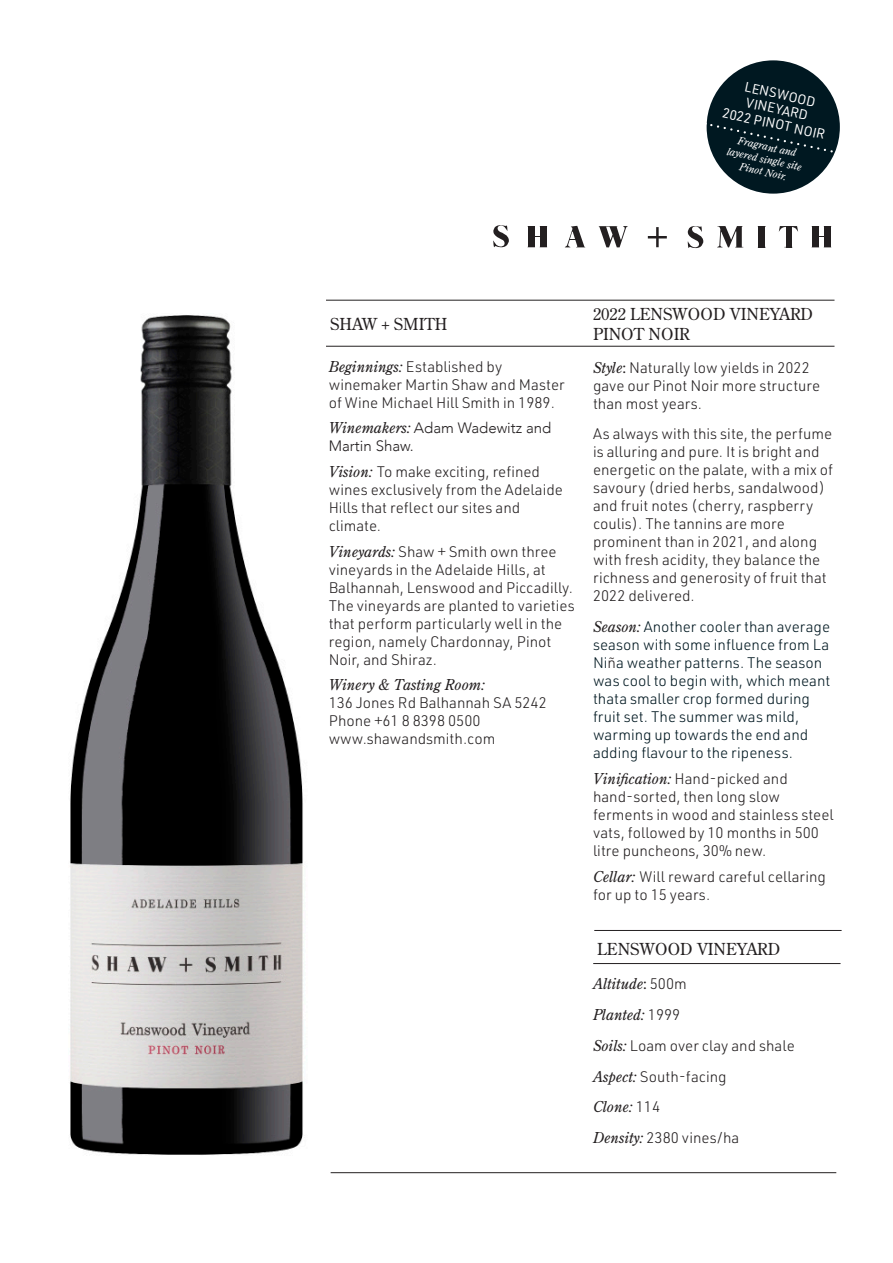
<style>
.page{position:relative;width:893px;height:1263px;background:#fff}
.page>*{position:absolute;margin:0;border:0;box-sizing:border-box;transform-origin:0 0}
.t1{font:16.5px/19.8px "Century Old Style Std";color:#231f20}
.t2{font:300 15px/18px "URWDIN";color:#231f20}
.t3{font:300 15px/18px "URWDIN";color:#001821}
.t4{font:300 15px/18px "Avenir";color:#231f20}
.t5{font:italic 15px "Century Old Style Std";color:#231f20}
.t6{font:13.5px/15px "URWDIN";color:#fff;text-align:center}
.t7{font:italic 10.5px "Century Old Style Std";color:#fff}
.s1{font-family:"Century Old Style Std";font-weight:400;font-style:italic}
.s2{font-family:"Century Old Style Std";font-weight:400}
.s3{font-family:"Century Old Style Std";font-weight:400;font-style:italic;color:#231f20}
.s4{color:#231f20}
.s5{font-style:normal}
.s6{font-family:"URWDIN";font-weight:300;font-style:normal}
</style>
<div class="page">
<svg style="left:779px;top:226px;width:19px;height:6px"></svg>
<svg style="left:812px;top:226px;width:19px;height:1px"></svg>
<div style="left:785px;top:226px;width:6px;height:21px;background:#231f20"></div>
<div style="left:528px;top:226px;width:6px;height:21px;background:#231f20"></div>
<div style="left:540px;top:226px;width:6px;height:21px;background:#231f20"></div>
<svg style="left:527px;top:247px;width:20px;height:1px"></svg>
<svg style="left:565px;top:226px;width:20px;height:21px"></svg>
<svg style="left:599px;top:226px;width:29px;height:21px"></svg>
<svg style="left:493px;top:225px;width:16px;height:22px"></svg>
<svg style="left:688px;top:226px;width:16px;height:22px"></svg>
<svg style="left:717px;top:226px;width:26px;height:22px"></svg>
<div style="left:759px;top:226px;width:6px;height:21px;background:#231f20"></div>
<div style="left:812px;top:227px;width:6px;height:20px;background:#231f20"></div>
<div style="left:824px;top:227px;width:6px;height:20px;background:#231f20"></div>
<svg style="left:812px;top:247px;width:19px;height:1px"></svg>
<svg style="left:648px;top:227px;width:19px;height:20px"></svg>
<hr style="left:331px;top:1172px;width:505px;height:1px;background:#231f20">
<hr style="left:326px;top:346px;width:508px;height:1px;background:#231f20">
<hr style="left:326px;top:300px;width:508px;height:1px;background:#231f20">
<img style="left:70px;top:315px;width:233px;height:840px">
<div style="left:707px;top:60px;width:133px;height:134px;background:#001821;border-radius:50%"></div>
<svg style="left:706px;top:122px;width:134px;height:34px"></svg>
<hr style="left:593px;top:963px;width:247px;height:1px;background:#231f20">
<hr style="left:594px;top:930px;width:248px;height:1px;background:#231f20">
<p class="t6" style="left:747px;top:79px;width:74px;rotate:12deg">LENSWOOD<br>VINEYARD</p>
<p class="t6" style="left:724px;top:105px;width:106px;rotate:12deg">2022 PINOT NOIR</p>
<p class="t7" style="left:739px;top:134px;width:61px;rotate:12deg">Fragrant and</p>
<p class="t7" style="left:728px;top:145px;width:78px;rotate:12deg">layered single site</p>
<p class="t7" style="left:741px;top:160px;width:50px;rotate:12deg">Pinot Noir.</p>
<p class="t1" style="left:330px;top:313px;width:119px">SHAW + SMITH</p>
<p class="t2" style="left:329px;top:357px;width:237px"><span class="s1">Beginnings:</span> Established by winemaker Martin Shaw and Master of Wine Michael Hill Smith in 1989.</p>
<p class="t4" style="left:329px;top:419px;width:224px"><span class="s1">Winemakers:</span> Adam Wadewitz and<br>Martin Shaw.</p>
<p class="t2" style="left:329px;top:462px;width:236px"><span class="s1">Vision:</span> To make exciting, refined wines exclusively from the Adelaide<br>Hills that reflect our sites and climate.</p>
<p class="t2" style="left:329px;top:542px;width:248px"><span class="s1">Vineyards:</span> Shaw + Smith own three vineyards in the Adelaide Hills, at Balhannah, Lenswood and Piccadilly.<br>The vineyards are planted to varieties that perform particularly well in the region, namely Chardonnay, Pinot Noir, and Shiraz.</p>
<p class="t2" style="left:329px;top:675px;width:220px"><span class="s1">Winery &amp; Tasting Room:<br></span>136 Jones Rd Balhannah SA 5242<br>Phone +61 8 8398 0500 www.shawandsmith.com</p>
<p class="t1" style="left:593px;top:304px;width:222px">2022 LENSWOOD VINEYARD<br>PINOT NOIR</p>
<p class="t2" style="left:593px;top:358px;width:229px"><span class="s1">Style</span><span class="s2">:</span> Naturally low yields in 2022 gave our Pinot Noir more structure than most years.</p>
<p class="t2" style="left:593px;top:425px;width:242px">As always with this site, the perfume is alluring and pure. It is bright and energetic on the palate, with a mix of savoury (dried herbs, sandalwood) and fruit notes (cherry, raspberry coulis). The tannins are more prominent than in 2021, and along with fresh acidity, they balance the richness and generosity of fruit that 2022 delivered.</p>
<p class="t3" style="left:593px;top:617px;width:239px"><span class="s3">Season:</span> Another cooler than average season with some influence from La Ni<span class="s4">ñ</span>a weather patterns. The season was cool to begin with, which meant thata smaller crop formed during fruit set. The summer was mild, warming up towards the end and adding flavour to the ripeness.</p>
<p class="t2" style="left:593px;top:769px;width:242px"><span class="s1">Vinification:</span> Hand-picked and hand-sorted, then long slow ferments in wood and stainless steel vats, followed by 10 months in 500 litre puncheons, 30% new.</p>
<p class="t2" style="left:593px;top:867px;width:234px"><span class="s1">Cellar:</span> Will reward careful cellaring for up to 15 years.</p>
<p class="t1" style="left:597px;top:939px;width:184px">LENSWOOD VINEYARD</p>
<p class="t5" style="left:593px;top:974px;width:95px">Altitude<span class="s5">:</span> <span class="s6">500m</span></p>
<p class="t5" style="left:593px;top:1005px;width:89px">Planted: <span class="s6">1999</span></p>
<p class="t2" style="left:593px;top:1036px;width:203px"><span class="s1">Soils:</span> Loam over clay and shale</p>
<p class="t2" style="left:593px;top:1067px;width:135px"><span class="s1">Aspect:</span> South-facing</p>
<p class="t5" style="left:593px;top:1097px;width:69px">Clone: <span class="s6">114</span></p>
<p class="t2" style="left:593px;top:1128px;width:148px"><span class="s1">Density:</span> 2380 vines/ha</p>
</div>
